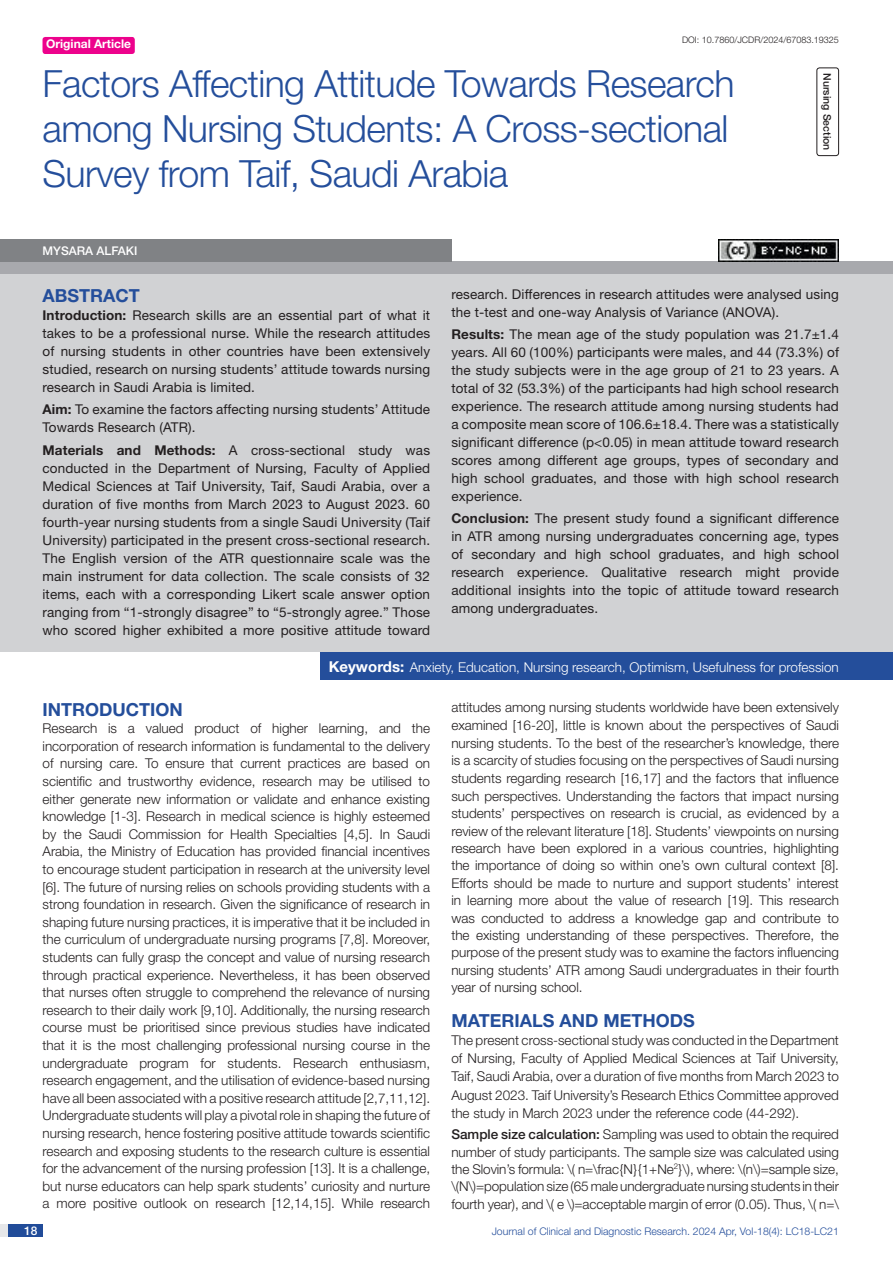
<style>
.page{position:relative;width:893px;height:1263px;background:#fff}
.page>*{position:absolute;margin:0;border:0;box-sizing:border-box;transform-origin:0 0}
.t1{font:300 37.5px/45px "Helvetica Neue";letter-spacing:-.015em;color:#244e9b}
.Heading{font:700 18px "Helvetica Neue";color:#244e9b}
.Abstract_head{font:700 18px "Helvetica Neue";color:#244e9b}
.Body_text{font:300 13.5px/17.5px "Helvetica Neue";color:#231f20;text-align:justify}
.Abstract_Text{font:13.5px/18px "Helvetica Neue";letter-spacing:.01em;color:#231f20;text-align:justify}
.Key_words{font:300 13.5px "Helvetica Neue";color:#fff}
.t2{font:700 12px "Helvetica Neue";color:#fff}
.Author{font:500 12px "Helvetica Neue";color:#fff}
.t3{font:300 10.5px "Helvetica Neue";color:#244e9b}
.section{font:500 10.5px "Helvetica Neue";color:#231f20}
.DOI{font:300 9px "Helvetica Neue";color:#231f20}
.s1{font-weight:700}
.s2{font-weight:700;font-size:15px}
.s3{font-weight:500}
</style>
<div class="page">
<div style="left:0;top:1224px;width:43px;height:13px;background:#e6e7e9"></div>
<div style="left:8px;top:1224px;width:35px;height:13px;background:#214c99"></div>
<div style="left:43px;top:37px;width:92px;height:17px;background:#ed028c;border-radius:3px"></div>
<div style="left:816px;top:67px;width:23px;height:89px;border:1px solid #231f20;border-radius:3px"></div>
<div style="left:321px;top:652px;width:572px;height:28px;background:#244e9b"></div>
<div style="left:0;top:262px;width:893px;height:12px;background:#a8a9ad"></div>
<div style="left:0;top:239px;width:451px;height:23px;background:#808285"></div>
<div style="left:0;top:274px;width:893px;height:378px;background:#d1d2d4"></div>
<img style="left:719px;top:239px;width:120px;height:23px">
<p class="t2" style="left:46px;top:37px;width:87px">Original Article</p>
<p class="DOI" style="left:682px;top:35px;width:158px">DOI: 10.7860/JCDR/2024/67083.19325</p>
<p class="t1" style="left:43px;top:60px;width:693px">Factors Affecting Attitude Towards Research among Nursing Students: A Cross-sectional<br>Survey from Taif, Saudi Arabia</p>
<p class="section" style="left:834px;top:73px;width:79px;rotate:90deg">Nursing Section</p>
<p class="Author" style="left:43px;top:244px;width:96px">Mysara Alfaki</p>
<p class="Abstract_head" style="left:43px;top:284px;width:99px">ABSTRACT</p>
<p class="Abstract_Text" style="left:43px;top:306px;width:389px"><span class="s1">Introduction:</span> Research skills are an essential part of what it takes to be a professional nurse. While the research attitudes of nursing students in other countries have been extensively studied, research on nursing students’ attitude towards nursing research in Saudi Arabia is limited.</p>
<p class="Abstract_Text" style="left:43px;top:400px;width:389px"><span class="s1">Aim:</span> To examine the factors affecting nursing students’ Attitude<br>Towards Research (ATR).</p>
<p class="Abstract_Text" style="left:43px;top:440px;width:389px"><span class="s1">Materials and Methods:</span> A cross-sectional study was conducted in the Department of Nursing, Faculty of Applied Medical Sciences at Taif University, Taif, Saudi Arabia, over a duration of five months from March 2023 to August 2023. 60 fourth-year nursing students from a single Saudi University (Taif University) participated in the present cross-sectional research.<br>The English version of the ATR questionnaire scale was the main instrument for data collection. The scale consists of 32 items, each with a corresponding Likert scale answer option ranging from “1-strongly disagree” to “5-strongly agree.” Those who scored higher exhibited a more positive attitude toward</p>
<p class="Abstract_Text" style="left:451px;top:285px;width:389px">research. Differences in research attitudes were analysed using the t-test and one-way Analysis of Variance (ANOVA).</p>
<p class="Abstract_Text" style="left:451px;top:325px;width:389px"><span class="s1">Results:</span> The mean age of the study population was 21.7±1.4 years. All 60 (100%) participants were males, and 44 (73.3%) of the study subjects were in the age group of 21 to 23 years. A total of 32 (53.3%) of the participants had high school research experience. The research attitude among nursing students had a composite mean score of 106.6±18.4. There was a statistically significant difference (p&lt;0.05) in mean attitude toward research scores among different age groups, types of secondary and high school graduates, and those with high school research experience.</p>
<p class="Abstract_Text" style="left:451px;top:509px;width:389px"><span class="s1">Conclusion:</span> The present study found a significant difference in ATR among nursing undergraduates concerning age, types of secondary and high school graduates, and high school research experience. Qualitative research might provide additional insights into the topic of attitude toward research among undergraduates.</p>
<p class="Key_words" style="left:329px;top:659px;width:512px"><span class="s2">Keywords:</span> Anxiety, Education, Nursing research, Optimism, Usefulness for profession</p>
<p class="Heading" style="left:43px;top:698px;width:142px">INTRODUCTION</p>
<p class="Body_text" style="left:43px;top:719px;width:389px">Research is a valued product of higher learning, and the incorporation of research information is fundamental to the delivery of nursing care. To ensure that current practices are based on scientific and trustworthy evidence, research may be utilised to either generate new information or validate and enhance existing knowledge [1-3]. Research in medical science is highly esteemed by the Saudi Commission for Health Specialties [4,5]. In Saudi Arabia, the Ministry of Education has provided financial incentives to encourage student participation in research at the university level [6]. The future of nursing relies on schools providing students with a strong foundation in research. Given the significance of research in shaping future nursing practices, it is imperative that it be included in the curriculum of undergraduate nursing programs [7,8]. Moreover, students can fully grasp the concept and value of nursing research through practical experience. Nevertheless, it has been observed that nurses often struggle to comprehend the relevance of nursing research to their daily work [9,10]. Additionally, the nursing research course must be prioritised since previous studies have indicated that it is the most challenging professional nursing course in the undergraduate program for students. Research enthusiasm, research engagement, and the utilisation of evidence-based nursing have all been associated with a positive research attitude [2,7,11,12].<br>Undergraduate students will play a pivotal role in shaping the future of nursing research, hence fostering positive attitude towards scientific research and exposing students to the research culture is essential for the advancement of the nursing profession [13]. It is a challenge, but nurse educators can help spark students’ curiosity and nurture a more positive outlook on research [12,14,15]. While research</p>
<p class="Body_text" style="left:451px;top:698px;width:389px">attitudes among nursing students worldwide have been extensively examined [16-20], little is known about the perspectives of Saudi nursing students. To the best of the researcher’s knowledge, there is a scarcity of studies focusing on the perspectives of Saudi nursing students regarding research [16,17] and the factors that influence such perspectives. Understanding the factors that impact nursing students’ perspectives on research is crucial, as evidenced by a review of the relevant literature [18]. Students’ viewpoints on nursing research have been explored in a various countries, highlighting the importance of doing so within one’s own cultural context [8].<br>Efforts should be made to nurture and support students’ interest in learning more about the value of research [19]. This research was conducted to address a knowledge gap and contribute to the existing understanding of these perspectives. Therefore, the purpose of the present study was to examine the factors influencing nursing students’ ATR among Saudi undergraduates in their fourth year of nursing school.</p>
<p class="Heading" style="left:451px;top:1009px;width:245px">MATERIALS AND METHODS</p>
<p class="Body_text" style="left:451px;top:1031px;width:389px;line-height:18.3px">The present cross-sectional study was conducted in the Department of Nursing, Faculty of Applied Medical Sciences at Taif University, Taif, Saudi Arabia, over a duration of five months from March 2023 to August 2023. Taif University’s Research Ethics Committee approved the study in March 2023 under the reference code (44-292).</p>
<p class="Body_text" style="left:451px;top:1126px;width:389px"><span class="s3">Sample size calculation:</span> Sampling was used to obtain the required number of study participants. The sample size was calculated using the Slovin’s formula: \( n=\frac{N}{1+Ne<sup>2</sup>}\), where: \(n\)=sample size, \(N\)=population size (65 male undergraduate nursing students in their fourth year), and \( e \)=acceptable margin of error (0.05). Thus, \( n=\</p>
<p class="Author" style="left:24px;top:1223px;width:15px">18</p>
<p class="t3" style="left:492px;top:1225px;width:349px">Journal of Clinical and Diagnostic Research. 2024 Apr, Vol-18(4): LC18-LC21</p>
</div>
